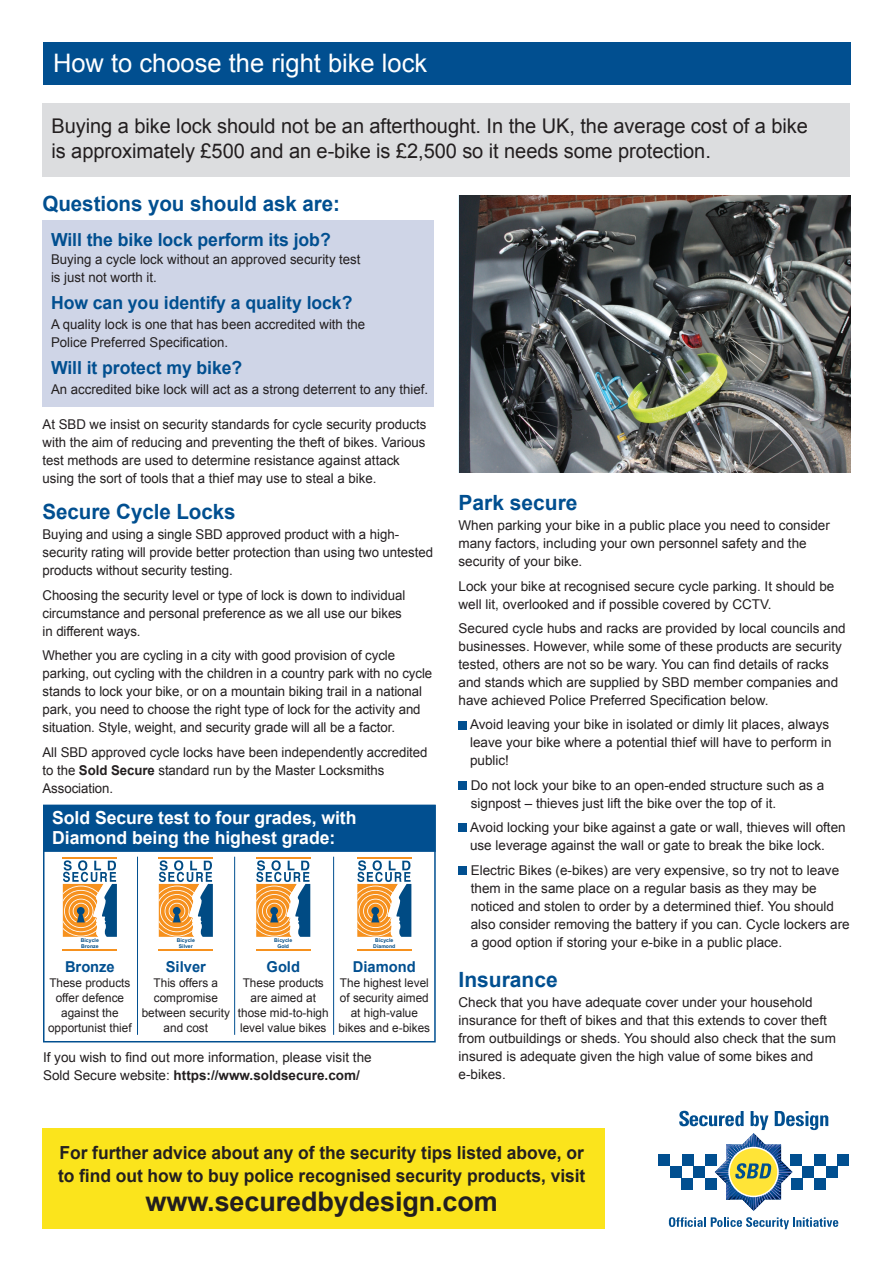
<style>
.page{position:relative;width:893px;height:1263px;background:#fff}
.page>*{position:absolute;margin:0;border:0;box-sizing:border-box;transform-origin:0 0}
.t1{font:700 27px "Arial";letter-spacing:-.005em;color:#231f20}
.t2{font:25.5px "Arial";color:#fff}
.t3{font:700 21px "Arial";letter-spacing:-.005em;color:#014f90}
.t4{font:20.25px/24.8px "Arial";letter-spacing:-.005em;color:#231f20}
.t5{font:700 18px/22.5px "Arial";letter-spacing:-.005em;color:#231f20}
.t6{font:700 18px "Arial";letter-spacing:-.005em;color:#014f90}
.t7{font:700 18px/20.2px "Arial";letter-spacing:-.005em;color:#fff}
.t8{font:700 15px "Arial";color:#014f90}
.t9{font:13.5px/18px "Arial";color:#231f20}
.t10{font:12px/15px "Arial";color:#231f20;text-align:center}
.t11{font:700 5.1px/6.1px "Arial";color:#004b84;text-align:center}
.s1{font-weight:700}
</style>
<div class="page">
<div style="left:43px;top:1128px;width:562px;height:101px;background:#fbe41c"></div>
<div style="left:658px;top:1154px;width:12px;height:12px;background:#014f90"></div>
<div style="left:670px;top:1166px;width:12px;height:12px;background:#014f90"></div>
<div style="left:837px;top:1154px;width:12px;height:12px;background:#014f90"></div>
<div style="left:826px;top:1166px;width:11px;height:12px;background:#014f90"></div>
<svg style="left:679px;top:1111px;width:149px;height:100px"></svg>
<svg style="left:669px;top:1217px;width:169px;height:12px"></svg>
<div style="left:43px;top:43px;width:807px;height:42px;background:#014f90"></div>
<div style="left:43px;top:103px;width:807px;height:74px;background:#dcdddf"></div>
<div style="left:43px;top:220px;width:391px;height:187px;background:#cfd5e7"></div>
<img style="left:460px;top:196px;width:390px;height:277px">
<div style="left:43px;top:805px;width:393px;height:237px;border:2px solid #014f90"></div>
<div style="left:43px;top:805px;width:393px;height:47px;background:#014f90;border:2px solid #014f90"></div>
<hr style="left:137px;top:857px;width:1px;height:178px;background:#014f90">
<hr style="left:234px;top:857px;width:1px;height:178px;background:#014f90">
<hr style="left:333px;top:857px;width:1px;height:178px;background:#014f90">
<hr style="left:63px;top:858px;width:54px;height:1px;background:#f6911e">
<hr style="left:63px;top:949px;width:54px;height:1px;background:#f6911e">
<svg style="left:63px;top:860px;width:54px;height:77px"></svg>
<hr style="left:159px;top:858px;width:54px;height:1px;background:#f6911e">
<hr style="left:159px;top:949px;width:54px;height:1px;background:#f6911e">
<svg style="left:159px;top:860px;width:54px;height:77px"></svg>
<hr style="left:256px;top:858px;width:54px;height:1px;background:#f6911e">
<hr style="left:256px;top:949px;width:54px;height:1px;background:#f6911e">
<svg style="left:256px;top:860px;width:54px;height:77px"></svg>
<hr style="left:357px;top:858px;width:54px;height:1px;background:#f6911e">
<hr style="left:357px;top:949px;width:54px;height:1px;background:#f6911e">
<svg style="left:357px;top:860px;width:54px;height:77px"></svg>
<div style="left:458px;top:721px;width:9px;height:8px;background:#014f90"></div>
<div style="left:458px;top:781px;width:9px;height:9px;background:#014f90"></div>
<div style="left:458px;top:824px;width:9px;height:8px;background:#014f90"></div>
<div style="left:458px;top:866px;width:9px;height:8px;background:#014f90"></div>
<p class="t2" style="left:53px;top:46px;width:376px">How to choose the right bike lock</p>
<p class="t4" style="left:52px;top:114px;width:758px">Buying a bike lock should not be an afterthought. In the UK, the average cost of a bike is approximately £500 and an e-bike is £2,500 so it needs some protection.</p>
<p class="t3" style="left:43px;top:190px;width:299px">Questions you should ask are:</p>
<p class="t6" style="left:51px;top:228px;width:281px">Will the bike lock perform its job?</p>
<p class="t9" style="left:51px;top:251px;width:311px">Buying a cycle lock without an approved security test is just not worth it.</p>
<p class="t6" style="left:51px;top:291px;width:303px">How can you identify a quality lock?</p>
<p class="t9" style="left:51px;top:315px;width:316px">A quality lock is one that has been accredited with the<br>Police Preferred Specification.</p>
<p class="t6" style="left:51px;top:356px;width:193px">Will it protect my bike?</p>
<p class="t9" style="left:51px;top:380px;width:379px">An accredited bike lock will act as a strong deterrent to any thief.</p>
<p class="t9" style="left:43px;top:415px;width:385px">At SBD we insist on security standards for cycle security products with the aim of reducing and preventing the theft of bikes. Various test methods are used to determine resistance against attack using the sort of tools that a thief may use to steal a bike.</p>
<p class="t3" style="left:43px;top:498px;width:195px">Secure Cycle Locks</p>
<p class="t9" style="left:43px;top:526px;width:392px">Buying and using a single SBD approved product with a high&shy;security rating will provide better protection than using two untested products without security testing.</p>
<p class="t9" style="left:43px;top:586px;width:364px">Choosing the security level or type of lock is down to individual circumstance and personal preference as we all use our bikes in different ways.</p>
<p class="t9" style="left:43px;top:647px;width:391px">Whether you are cycling in a city with good provision of cycle parking, out cycling with the children in a country park with no cycle stands to lock your bike, or on a mountain biking trail in a national park, you need to choose the right type of lock for the activity and situation. Style, weight, and security grade will all be a factor.</p>
<p class="t9" style="left:43px;top:743px;width:386px">All SBD approved cycle locks have been independently accredited to the <span class="s1">Sold Secure</span> standard run by the Master Locksmiths<br>Association.</p>
<p class="t7" style="left:52px;top:808px;width:306px">Sold Secure test to four grades, with<br>Diamond being the highest grade:</p>
<p class="t11" style="left:81px;top:937px;width:20px;text-align:left">Bicycle<br>Bronze</p>
<p class="t11" style="left:177px;top:937px;width:20px">Bicycle<br>Silver</p>
<p class="t11" style="left:274px;top:937px;width:20px">Bicycle<br>Gold</p>
<p class="t11" style="left:373px;top:937px;width:24px">Bicycle<br>Diamond</p>
<p class="t8" style="left:65px;top:957px;width:51px">Bronze</p>
<p class="t10" style="left:48px;top:975px;width:85px">These products offer defence against the opportunist thief</p>
<p class="t8" style="left:166px;top:957px;width:42px">Silver</p>
<p class="t10" style="left:142px;top:975px;width:90px">This offers a compromise between security and cost</p>
<p class="t8" style="left:267px;top:957px;width:35px">Gold</p>
<p class="t10" style="left:238px;top:975px;width:92px">These products are aimed at those mid-to-high level value bikes</p>
<p class="t8" style="left:353px;top:957px;width:64px">Diamond</p>
<p class="t10" style="left:339px;top:975px;width:93px">The highest level of security aimed at high-value bikes and e-bikes</p>
<p class="t9" style="left:43px;top:1048px;width:330px">If you wish to find out more information, please visit the<br>Sold Secure website: <span class="s1">https://www.soldsecure.com/</span></p>
<p class="t3" style="left:458px;top:489px;width:121px">Park secure</p>
<p class="t9" style="left:458px;top:517px;width:373px">When parking your bike in a public place you need to consider many factors, including your own personnel safety and the security of your bike.</p>
<p class="t9" style="left:458px;top:577px;width:377px">Lock your bike at recognised secure cycle parking. It should be well lit, overlooked and if possible covered by CCTV.</p>
<p class="t9" style="left:458px;top:619px;width:389px">Secured cycle hubs and racks are provided by local councils and businesses. However, while some of these products are security tested, others are not so be wary. You can find details of racks and stands which are supplied by SBD member companies and have achieved Police Preferred Specification below.</p>
<p class="t9" style="left:470px;top:716px;width:363px">Avoid leaving your bike in isolated or dimly lit places, always leave your bike where a potential thief will have to perform in public!</p>
<p class="t9" style="left:471px;top:776px;width:355px">Do not lock your bike to an open-ended structure such as a signpost – thieves just lift the bike over the top of it.</p>
<p class="t9" style="left:470px;top:818px;width:377px">Avoid locking your bike against a gate or wall, thieves will often use leverage against the wall or gate to break the bike lock.</p>
<p class="t9" style="left:471px;top:861px;width:380px">Electric Bikes (e-bikes) are very expensive, so try not to leave them in the same place on a regular basis as they may be noticed and stolen to order by a determined thief. You should also consider removing the battery if you can. Cycle lockers are a good option if storing your e-bike in a public place.</p>
<p class="t3" style="left:458px;top:966px;width:101px">Insurance</p>
<p class="t9" style="left:458px;top:994px;width:379px">Check that you have adequate cover under your household insurance for theft of bikes and that this extends to cover theft from outbuildings or sheds. You should also check that the sum insured is adequate given the high value of some bikes and e-bikes.</p>
<p class="t5" style="left:58px;top:1142px;width:529px">For further advice about any of the security tips listed above, or to find out how to buy police recognised security products, visit</p>
<p class="t1" style="left:146px;top:1184px;width:354px">www.securedbydesign.com</p>
</div>
